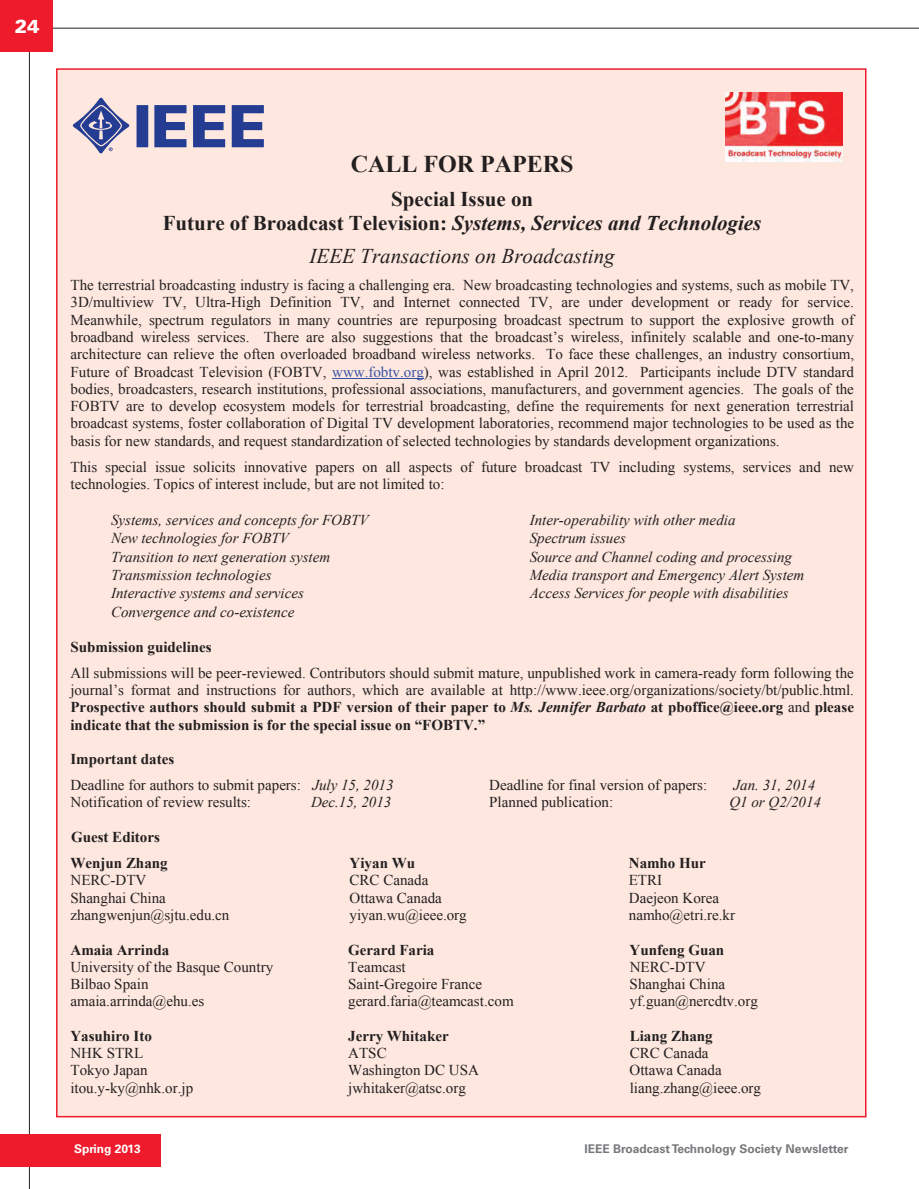
<style>
.page{position:relative;width:919px;height:1189px;background:#fff}
.page>*{position:absolute;margin:0;border:0;box-sizing:border-box;transform-origin:0 0}
.t1{font:700 24px "Times New Roman";color:#231f20}
.t2{font:700 21px/24.2px "Times New Roman";color:#231f20;text-align:center}
.t3{font:italic 21px "Times New Roman";color:#231f20}
.t4{font:900 18.75px "Univers LT Std";color:#fff}
.t5{font:15px/17.2px "Times New Roman";color:#231f20}
.t6{font:italic 15px/18.5px "Times New Roman";color:#231f20}
.t7{font:700 15px/26.2px "Times New Roman";color:#231f20}
.t8{font:700 12px "Univers LT Std";color:#76787b}
.t9{font:700 12px "Univers LT Std";color:#fff}
.s1{font-style:italic}
.s2{color:#3853a3}
.s3{font-weight:700}
.s4{font-weight:700;font-style:italic}
</style>
<div class="page">
<hr style="left:29px;top:0;width:1px;height:1188px;background:#231f20">
<hr style="left:0;top:28px;width:918px;height:1px;background:#231f20">
<div style="left:0;top:0;width:53px;height:52px;background:#ee1b2c"></div>
<div style="left:0;top:1134px;width:161px;height:32px;background:#ee1b2c"></div>
<div style="left:57px;top:69px;width:808px;height:1047px;background:#fde7df"></div>
<hr style="left:332px;top:378px;width:92px;height:1px;background:#3853a3">
<svg style="left:73px;top:98px;width:191px;height:55px"></svg>
<img style="left:725px;top:92px;width:117px;height:69px">
<p class="t4" style="left:15px;top:19px;width:27px">24</p>
<h1 class="t1" style="left:351px;top:150px;width:224px">CALL FOR PAPERS</h1>
<h2 class="t2" style="left:163px;top:186px;width:600px">Special Issue on<br>Future of Broadcast Television: <span class="s1">Systems, Services and Technologies</span></h2>
<h2 class="t3" style="left:309px;top:244px;width:307px">IEEE Transactions on Broadcasting</h2>
<p class="t5" style="left:70px;top:276px;width:785px;text-align:justify">The terrestrial broadcasting industry is facing a challenging era. New broadcasting technologies and systems, such as mobile TV, 3D/multiview TV, Ultra-High Definition TV, and Internet connected TV, are under development or ready for service.<br>Meanwhile, spectrum regulators in many countries are repurposing broadcast spectrum to support the explosive growth of broadband wireless services. There are also suggestions that the broadcast’s wireless, infinitely scalable and one-to-many architecture can relieve the often overloaded broadband wireless networks. To face these challenges, an industry consortium, Future of Broadcast Television (FOBTV, <span class="s2">www.fobtv.org</span>), was established in April 2012. Participants include DTV standard bodies, broadcasters, research institutions, professional associations, manufacturers, and government agencies. The goals of the FOBTV are to develop ecosystem models for terrestrial broadcasting, define the requirements for next generation terrestrial broadcast systems, foster collaboration of Digital TV development laboratories, recommend major technologies to be used as the basis for new standards, and request standardization of selected technologies by standards development organizations.</p>
<p class="t5" style="left:70px;top:458px;width:785px">This special issue solicits innovative papers on all aspects of future broadcast TV including systems, services and new technologies. Topics of interest include, but are not limited to:</p>
<p class="t6" style="left:111px;top:510px;width:259px">Systems, services and concepts for FOBTV New technologies for FOBTV<br>Transition to next generation system Transmission technologies<br>Interactive systems and services Convergence and co-existence</p>
<p class="t6" style="left:529px;top:510px;width:276px">Inter-operability with other media<br>Spectrum issues<br>Source and Channel coding and processing Media transport and Emergency Alert System Access Services for people with disabilities</p>
<p class="t7" style="left:70px;top:633px;width:143px">Submission guidelines</p>
<p class="t5" style="left:70px;top:664px;width:785px;text-align:justify">All submissions will be peer-reviewed. Contributors should submit mature, unpublished work in camera-ready form following the journal’s format and instructions for authors, which are available at http://www.ieee.org/organizations/society/bt/public.html.<br><span class="s3">Prospective authors should submit a PDF version of their paper to</span> <span class="s4">Ms. Jennifer Barbato</span> <span class="s3">at pboffice@ieee.org</span> and <span class="s3">please indicate that the submission is for the special issue on “FOBTV.”</span></p>
<p class="t5" style="left:70px;top:746px;width:324px;line-height:26.1px"><span class="s3">Important dates<br></span>Deadline for authors to submit papers: <span class="s1">July 15, 2013</span></p>
<p class="t5" style="left:70px;top:793px;width:182px">Notification of review results:</p>
<p class="t6" style="left:311px;top:793px;width:82px">Dec.15, 2013</p>
<p class="t5" style="left:489px;top:776px;width:220px">Deadline for final version of papers:</p>
<p class="t6" style="left:733px;top:775px;width:83px">Jan. 31, 2014</p>
<p class="t5" style="left:489px;top:793px;width:126px">Planned publication:</p>
<p class="t6" style="left:729px;top:793px;width:93px">Q1 or Q2/2014</p>
<p class="t7" style="left:70px;top:823px;width:99px">Guest Editors<br>Wenjun Zhang</p>
<p class="t5" style="left:70px;top:871px;width:160px">NERC-DTV<br>Shanghai China zhangwenjun@sjtu.edu.cn</p>
<p class="t7" style="left:349px;top:850px;width:67px">Yiyan Wu</p>
<p class="t5" style="left:349px;top:871px;width:119px">CRC Canada<br>Ottawa Canada yiyan.wu@ieee.org</p>
<p class="t7" style="left:628px;top:850px;width:79px">Namho Hur</p>
<p class="t5" style="left:628px;top:871px;width:108px">ETRI<br>Daejeon Korea namho@etri.re.kr</p>
<p class="t7" style="left:70px;top:936px;width:100px">Amaia Arrinda</p>
<p class="t7" style="left:348px;top:936px;width:88px">Gerard Faria</p>
<p class="t7" style="left:629px;top:936px;width:96px">Yunfeng Guan</p>
<p class="t5" style="left:70px;top:957px;width:204px">University of the Basque Country</p>
<p class="t5" style="left:348px;top:957px;width:59px">Teamcast</p>
<p class="t5" style="left:629px;top:957px;width:77px">NERC-DTV</p>
<p class="t5" style="left:70px;top:975px;width:80px">Bilbao Spain</p>
<p class="t5" style="left:348px;top:975px;width:135px">Saint-Gregoire France</p>
<p class="t5" style="left:629px;top:975px;width:97px">Shanghai China</p>
<p class="t5" style="left:70px;top:992px;width:135px">amaia.arrinda@ehu.es</p>
<p class="t5" style="left:348px;top:992px;width:167px">gerard.faria@teamcast.com</p>
<p class="t5" style="left:629px;top:992px;width:130px">yf.guan@nercdtv.org</p>
<p class="t7" style="left:70px;top:1022px;width:83px">Yasuhiro Ito</p>
<p class="t7" style="left:348px;top:1022px;width:102px">Jerry Whitaker</p>
<p class="t7" style="left:629px;top:1022px;width:85px">Liang Zhang</p>
<p class="t5" style="left:70px;top:1044px;width:74px">NHK STRL</p>
<p class="t5" style="left:348px;top:1044px;width:40px">ATSC</p>
<p class="t5" style="left:629px;top:1044px;width:80px">CRC Canada</p>
<p class="t5" style="left:70px;top:1061px;width:79px">Tokyo Japan</p>
<p class="t5" style="left:348px;top:1061px;width:132px">Washington DC USA</p>
<p class="t5" style="left:629px;top:1061px;width:94px">Ottawa Canada</p>
<p class="t5" style="left:70px;top:1078px;width:124px">itou.y-ky@nhk.or.jp</p>
<p class="t5" style="left:348px;top:1078px;width:119px">jwhitaker@atsc.org</p>
<p class="t5" style="left:629px;top:1078px;width:133px">liang.zhang@ieee.org</p>
<p class="t9" style="left:74px;top:1144px;width:68px">Spring 2013</p>
<p class="t8" style="left:584px;top:1144px;width:265px">IEEE Broadcast Technology Society Newsletter</p>
</div>
